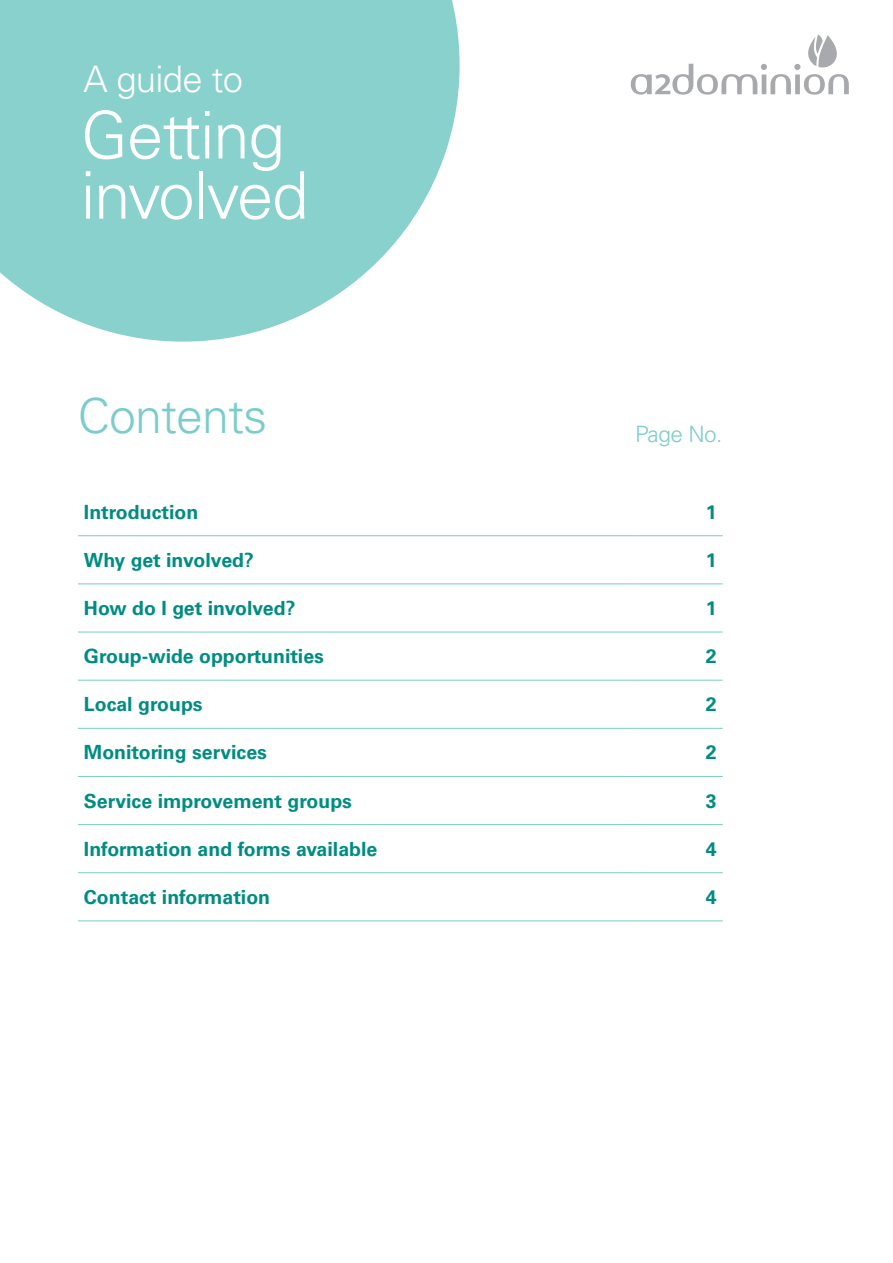
<style>
.page{position:relative;width:893px;height:1263px;background:#fff}
.page>*{position:absolute;margin:0;border:0;box-sizing:border-box;transform-origin:0 0}
.t1{font:300 65.7px/60.3px "Univers LT Std";letter-spacing:-.02em;color:#fff}
.t2{font:300 48.45px "Univers LT Std";letter-spacing:-.02em;color:#7acdc8}
.t3{font:300 36.45px "Univers LT Std";letter-spacing:-.02em;color:#fff}
.t4{font:300 22.5px "Univers LT Std";letter-spacing:-.02em;color:#7acdc8}
.t5{font:700 19.5px "Univers LT Std";color:#008d81}
</style>
<div class="page">
<svg style="left:0;top:0;width:460px;height:342px;background:#97d7d3"></svg>
<svg style="left:631px;top:34px;width:218px;height:61px"></svg>
<hr style="left:78px;top:535px;width:555px;height:1px;background:#7acdc8">
<hr style="left:633px;top:535px;width:90px;height:1px;background:#7acdc8">
<hr style="left:78px;top:584px;width:555px;height:1px;background:#7acdc8">
<hr style="left:633px;top:584px;width:90px;height:1px;background:#7acdc8">
<hr style="left:78px;top:632px;width:555px;height:1px;background:#7acdc8">
<hr style="left:633px;top:632px;width:90px;height:1px;background:#7acdc8">
<hr style="left:78px;top:680px;width:555px;height:1px;background:#7acdc8">
<hr style="left:633px;top:680px;width:90px;height:1px;background:#7acdc8">
<hr style="left:78px;top:728px;width:555px;height:1px;background:#7acdc8">
<hr style="left:633px;top:728px;width:90px;height:1px;background:#7acdc8">
<hr style="left:78px;top:776px;width:555px;height:1px;background:#7acdc8">
<hr style="left:633px;top:776px;width:90px;height:1px;background:#7acdc8">
<hr style="left:78px;top:824px;width:555px;height:1px;background:#7acdc8">
<hr style="left:633px;top:824px;width:90px;height:1px;background:#7acdc8">
<hr style="left:78px;top:872px;width:555px;height:1px;background:#7acdc8">
<hr style="left:633px;top:872px;width:90px;height:1px;background:#7acdc8">
<hr style="left:78px;top:921px;width:555px;height:1px;background:#7acdc8">
<hr style="left:633px;top:921px;width:90px;height:1px;background:#7acdc8">
<h3 class="t3" style="left:83px;top:57px;width:161px">A guide to</h3>
<h1 class="t1" style="left:81px;top:105px;width:229px">Getting involved</h1>
<h2 class="t2" style="left:78px;top:387px;width:191px">Contents</h2>
<p class="t4" style="left:635px;top:420px;width:89px">Page No.</p>
<p class="t5" style="left:84px;top:500px;width:116px">Introduction</p>
<p class="t5" style="left:706px;top:500px;width:12px">1</p>
<p class="t5" style="left:84px;top:549px;width:171px">Why get involved?</p>
<p class="t5" style="left:706px;top:549px;width:12px">1</p>
<p class="t5" style="left:84px;top:597px;width:213px">How do I get involved?</p>
<p class="t5" style="left:706px;top:597px;width:12px">1</p>
<p class="t5" style="left:84px;top:645px;width:241px">Group-wide opportunities</p>
<p class="t5" style="left:706px;top:645px;width:12px">2</p>
<p class="t5" style="left:84px;top:693px;width:120px">Local groups</p>
<p class="t5" style="left:706px;top:693px;width:12px">2</p>
<p class="t5" style="left:84px;top:741px;width:185px">Monitoring services</p>
<p class="t5" style="left:706px;top:741px;width:12px">2</p>
<p class="t5" style="left:84px;top:789px;width:270px">Service improvement groups</p>
<p class="t5" style="left:706px;top:789px;width:12px">3</p>
<p class="t5" style="left:84px;top:837px;width:295px">Information and forms available</p>
<p class="t5" style="left:706px;top:837px;width:12px">4</p>
<p class="t5" style="left:84px;top:885px;width:188px">Contact information</p>
<p class="t5" style="left:706px;top:885px;width:12px">4</p>
</div>
